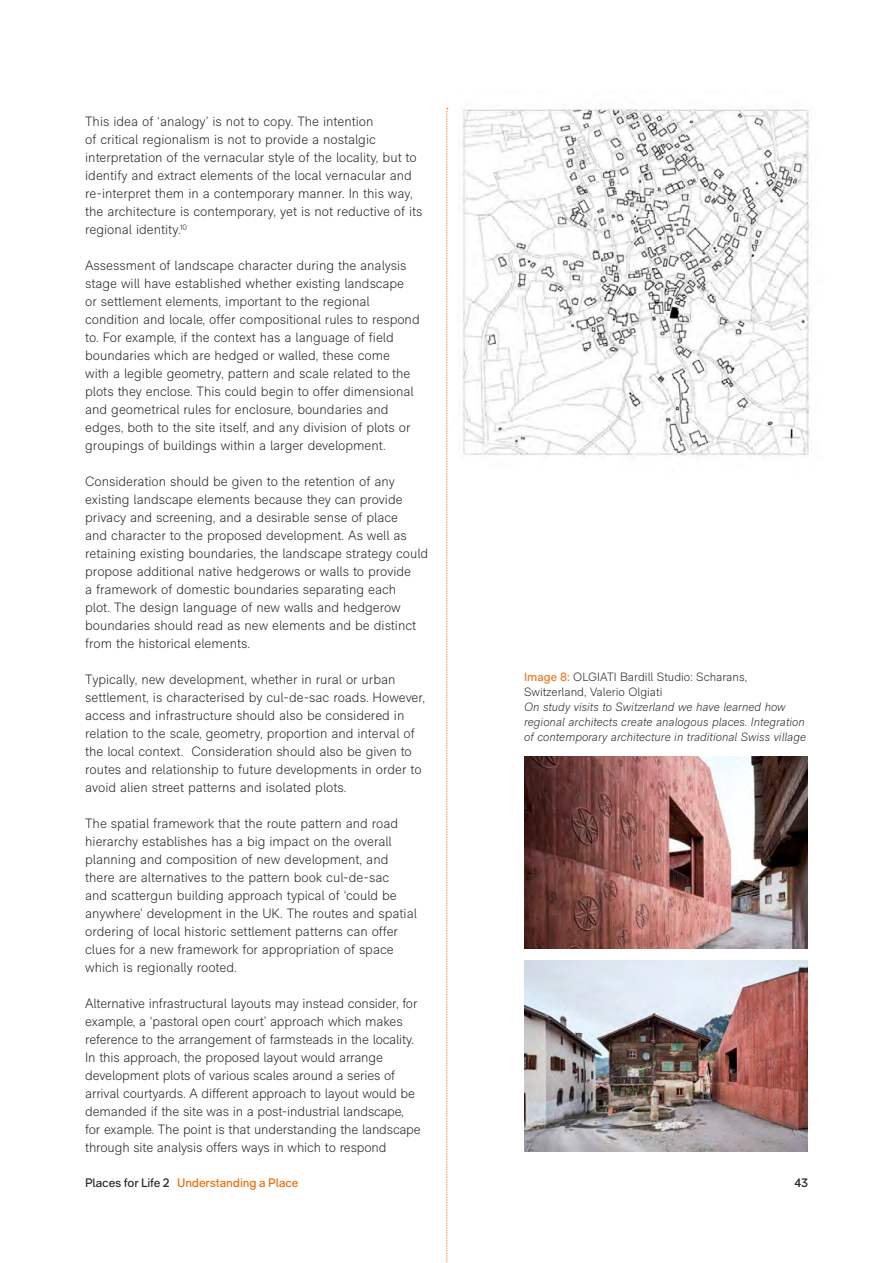
<style>
.page{position:relative;width:893px;height:1263px;background:#fff}
.page>*{position:absolute;margin:0;border:0;box-sizing:border-box;transform-origin:0 0}
.t1{font:300 13.5px/18px "RM Neue";color:#282827}
.t2{font:italic 300 12px/15px "RM Neue";color:#282827}
.t3{font:300 12px/15px "RM Neue";color:#282827}
.t4{font:12px "RM";letter-spacing:-.01em;color:#ed6b06}
.t5{font:12px "RM";color:#282827}
.s1{font-weight:400;color:#ee7318}
.s2{color:#282827}
</style>
<div class="page">
<img style="left:524px;top:756px;width:284px;height:192px">
<img style="left:524px;top:960px;width:284px;height:192px">
<img style="left:447px;top:107px;width:363px;height:349px">
<svg style="left:446px;top:108px;width:2px;height:1155px;background:#fadcc5"></svg>
<p class="t1" style="left:85px;top:112px;width:339px">This idea of ‘analogy’ is not to copy. The intention<br>of critical regionalism is not to provide a nostalgic interpretation of the vernacular style of the locality, but to identify and extract elements of the local vernacular and re-interpret them in a contemporary manner. In this way, the architecture is contemporary, yet is not reductive of its regional identity.<sup>10</sup></p>
<p class="t1" style="left:85px;top:256px;width:336px">Assessment of landscape character during the analysis stage will have established whether existing landscape<br>or settlement elements, important to the regional condition and locale, offer compositional rules to respond to. For example, if the context has a language of field boundaries which are hedged or walled, these come<br>with a legible geometry, pattern and scale related to the plots they enclose. This could begin to offer dimensional and geometrical rules for enclosure, boundaries and edges, both to the site itself, and any division of plots or groupings of buildings within a larger development.</p>
<p class="t1" style="left:85px;top:472px;width:344px">Consideration should be given to the retention of any existing landscape elements because they can provide privacy and screening, and a desirable sense of place<br>and character to the proposed development. As well as retaining existing boundaries, the landscape strategy could propose additional native hedgerows or walls to provide<br>a framework of domestic boundaries separating each<br>plot. The design language of new walls and hedgerow boundaries should read as new elements and be distinct from the historical elements.</p>
<p class="t1" style="left:85px;top:670px;width:341px">Typically, new development, whether in rural or urban settlement, is characterised by cul-de-sac roads. However, access and infrastructure should also be considered in relation to the scale, geometry, proportion and interval of the local context. Consideration should also be given to routes and relationship to future developments in order to avoid alien street patterns and isolated plots.</p>
<p class="t1" style="left:85px;top:814px;width:333px">The spatial framework that the route pattern and road hierarchy establishes has a big impact on the overall planning and composition of new development, and there are alternatives to the pattern book cul-de-sac<br>and scattergun building approach typical of ‘could be anywhere’ development in the UK. The routes and spatial ordering of local historic settlement patterns can offer clues for a new framework for appropriation of space which is regionally rooted.</p>
<p class="t1" style="left:85px;top:994px;width:337px">Alternative infrastructural layouts may instead consider, for example, a ‘pastoral open court’ approach which makes reference to the arrangement of farmsteads in the locality.<br>In this approach, the proposed layout would arrange development plots of various scales around a series of arrival courtyards. A different approach to layout would be demanded if the site was in a post-industrial landscape, for example. The point is that understanding the landscape through site analysis offers ways in which to respond</p>
<p class="t3" style="left:524px;top:669px;width:224px"><span class="s1">Image 8:</span> OLGIATI Bardill Studio: Scharans,<br>Switzerland, Valerio Olgiati</p>
<p class="t2" style="left:524px;top:699px;width:283px">On study visits to Switzerland we have learned how regional architects create analogous places. Integration of contemporary architecture in traditional Swiss village</p>
<p class="t4" style="left:85px;top:1176px;width:215px"><span class="s2">Places for Life 2</span> Understanding a Place</p>
<p class="t5" style="left:794px;top:1176px;width:15px">43</p>
</div>
